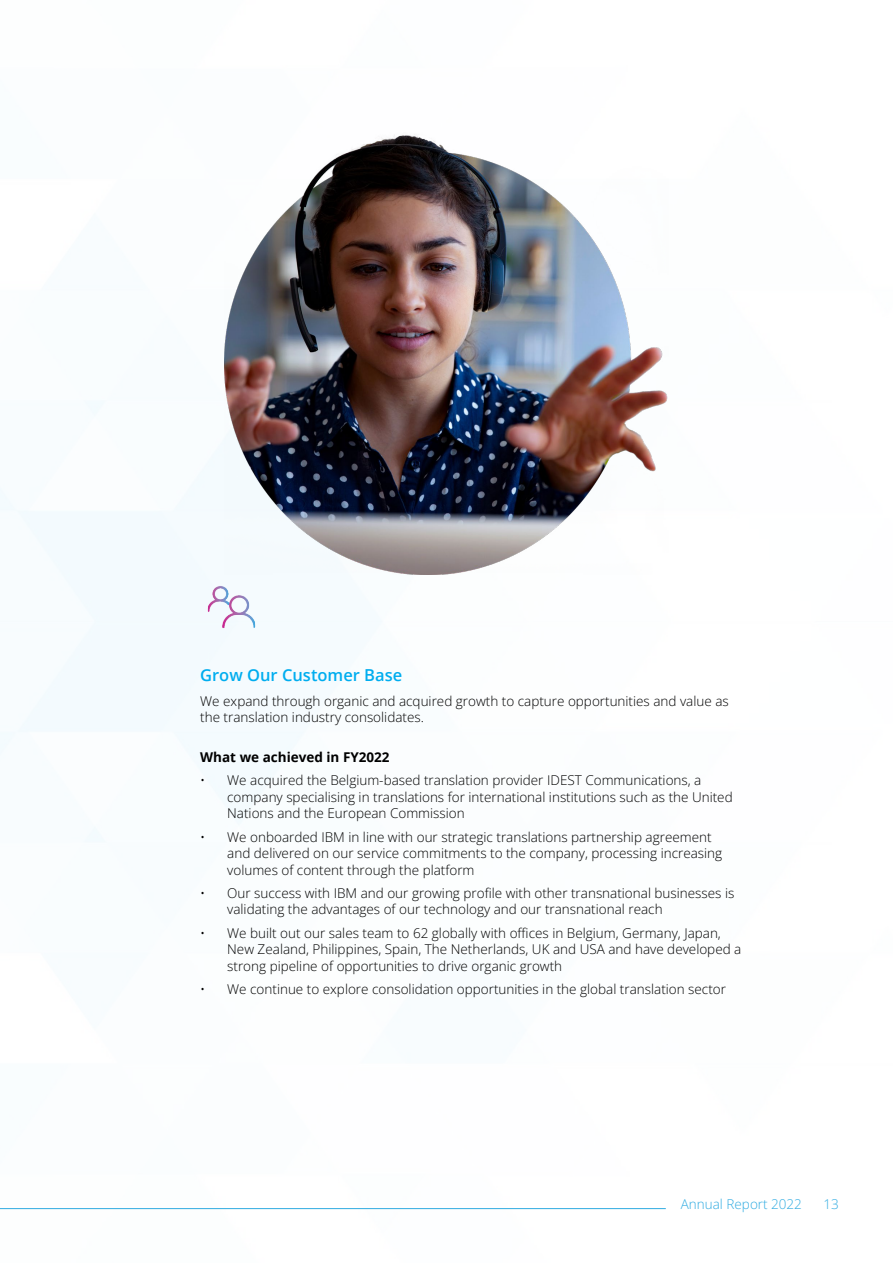
<style>
.page{position:relative;width:893px;height:1263px;background:#fff}
.page>*{position:absolute;margin:0;border:0;box-sizing:border-box;transform-origin:0 0}
.t1{font:600 16.5px "Open Sans";color:#00adef}
.t2{font:300 13.5px/16.5px "Open Sans";color:#000}
.t3{font:700 13.5px "Open Sans";color:#000}
.t4{font:300 13.5px "Open Sans";color:#2fabe1}
</style>
<div class="page">
<img style="left:0;top:342px;width:666px;height:868px">
<hr style="left:0;top:1208px;width:666px;height:1px;background:#2fabe1">
<img style="left:208px;top:583px;width:47px;height:47px">
<img style="left:225px;top:134px;width:443px;height:440px">
<p class="t1" style="left:200px;top:663px;width:204px">Grow Our Customer Base</p>
<p class="t2" style="left:200px;top:692px;width:530px">We expand through organic and acquired growth to capture opportunities and value as the translation industry consolidates.</p>
<p class="t3" style="left:200px;top:748px;width:191px">What we achieved in FY2022</p>
<p class="t2" style="left:227px;top:772px;width:507px;text-indent:-27px">• We acquired the Belgium-based translation provider IDEST Communications, a company specialising in translations for international institutions such as the United<br>Nations and the European Commission</p>
<p class="t2" style="left:227px;top:828px;width:496px;text-indent:-27px">• We onboarded IBM in line with our strategic translations partnership agreement and delivered on our service commitments to the company, processing increasing volumes of content through the platform</p>
<p class="t2" style="left:227px;top:884px;width:509px;text-indent:-27px">• Our success with IBM and our growing profile with other transnational businesses is validating the advantages of our technology and our transnational reach</p>
<p class="t2" style="left:227px;top:924px;width:516px;text-indent:-27px">• We built out our sales team to 62 globally with offices in Belgium, Germany, Japan,<br>New Zealand, Philippines, Spain, The Netherlands, UK and USA and have developed a strong pipeline of opportunities to drive organic growth</p>
<p class="t2" style="left:200px;top:980px;width:527px">• We continue to explore consolidation opportunities in the global translation sector</p>
<p class="t4" style="left:681px;top:1195px;width:123px">Annual Report 2022</p>
<p class="t4" style="left:824px;top:1195px;width:17px">13</p>
</div>
